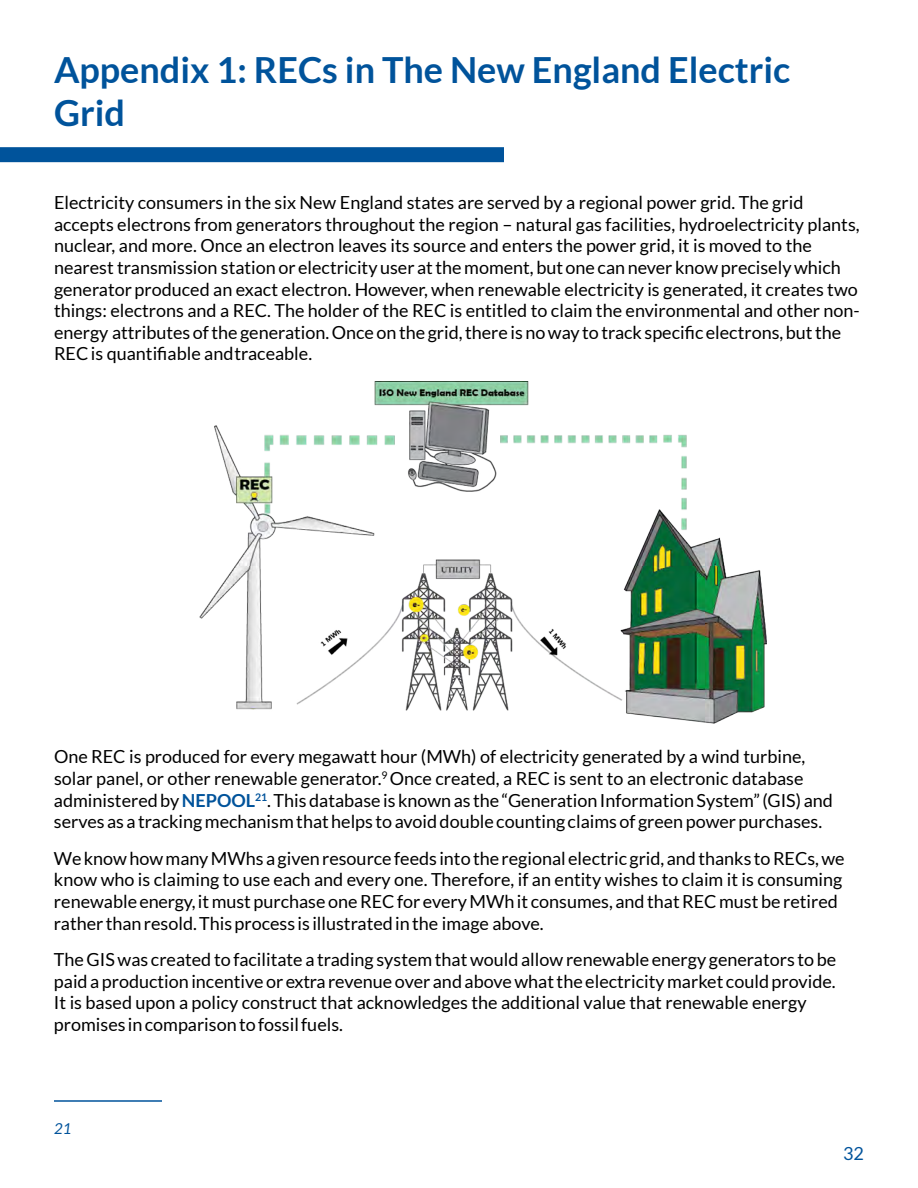
<style>
.page{position:relative;width:918px;height:1188px;background:#fff}
.page>*{position:absolute;margin:0;border:0;box-sizing:border-box;transform-origin:0 0}
.t1{font:700 36px/43.2px "Lato";color:#00539b}
.t2{font:18px/21.6px "Lato";color:#000}
.t3{font:18px "Lato";color:#00539b}
.t4{font:italic 15px "Lato";color:#00539b}
.s1{font-weight:700;color:#00539b}
</style>
<div class="page">
<div style="left:0;top:147px;width:504px;height:15px;background:#00539b"></div>
<hr style="left:54px;top:1100px;width:108px;height:2px;background:#00539b">
<img style="left:199px;top:382px;width:568px;height:342px">
<h1 class="t1" style="left:54px;top:48px;width:738px">Appendix 1: RECs in The New England Electric<br>Grid</h1>
<p class="t2" style="left:54px;top:192px;width:807px">Electricity consumers in the six New England states are served by a regional power grid. The grid accepts electrons from generators throughout the region – natural gas facilities, hydroelectricity plants, nuclear, and more. Once an electron leaves its source and enters the power grid, it is moved to the nearest transmission station or electricity user at the moment, but one can never know precisely which generator produced an exact electron. However, when renewable electricity is generated, it creates two things: electrons and a REC. The holder of the REC is entitled to claim the environmental and other non&shy;energy attributes of the generation. Once on the grid, there is no way to track specific electrons, but the REC is quantifiable and traceable.</p>
<p class="t2" style="left:54px;top:746px;width:780px">One REC is produced for every megawatt hour (MWh) of electricity generated by a wind turbine, solar panel, or other renewable generator.<sup>9</sup> Once created, a REC is sent to an electronic database administered by <span class="s1">NEPOOL</span><sup>21</sup>. This database is known as the “Generation Information System” (GIS) and serves as a tracking mechanism that helps to avoid double counting claims of green power purchases.</p>
<p class="t2" style="left:54px;top:847px;width:792px">We know how many MWhs a given resource feeds into the regional electric grid, and thanks to RECs, we know who is claiming to use each and every one. Therefore, if an entity wishes to claim it is consuming renewable energy, it must purchase one REC for every MWh it consumes, and that REC must be retired rather than resold. This process is illustrated in the image above.</p>
<p class="t2" style="left:54px;top:949px;width:784px">The GIS was created to facilitate a trading system that would allow renewable energy generators to be paid a production incentive or extra revenue over and above what the electricity market could provide.<br>It is based upon a policy construct that acknowledges the additional value that renewable energy promises in comparison to fossil fuels.</p>
<p class="t4" style="left:54px;top:1120px;width:19px">21</p>
<p class="t3" style="left:843px;top:1144px;width:22px">32</p>
</div>
